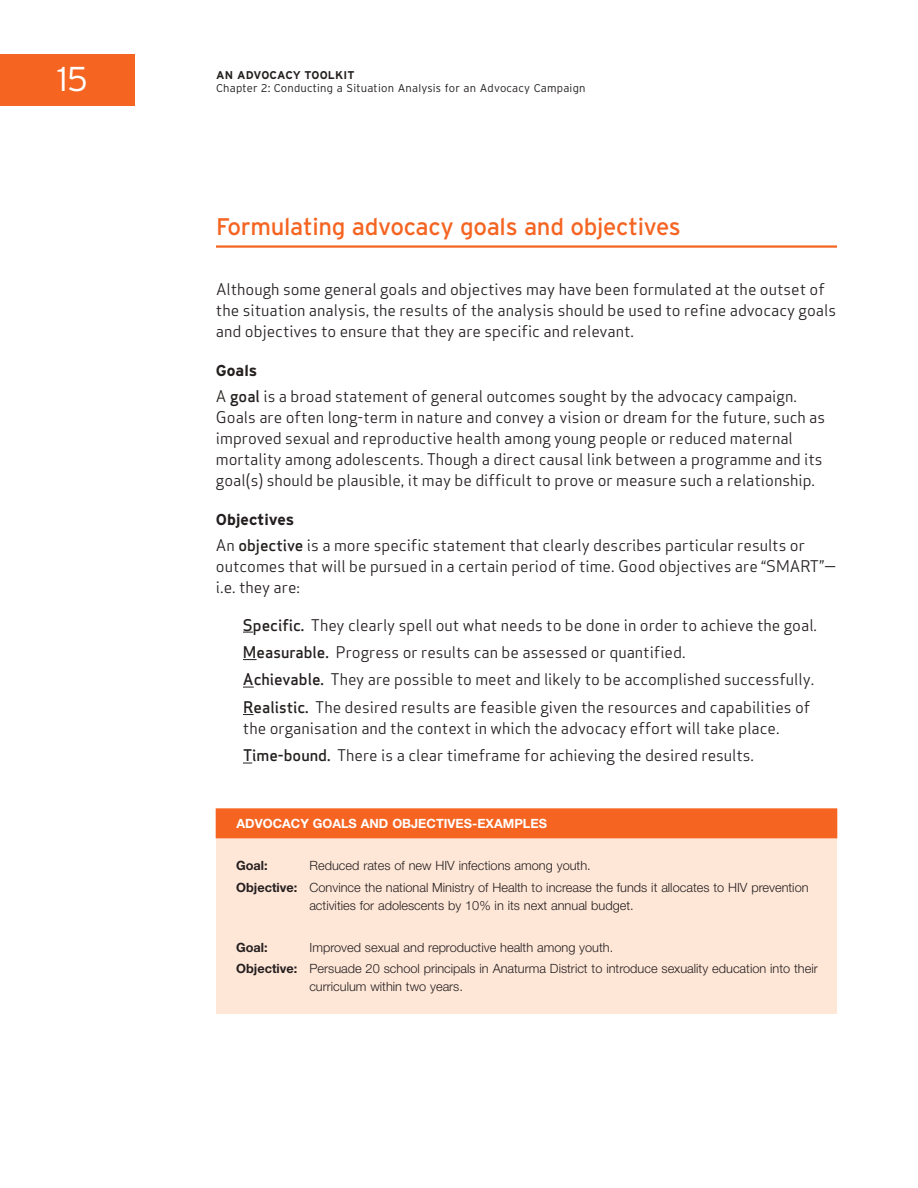
<style>
.page{position:relative;width:918px;height:1188px;background:#fff}
.page>*{position:absolute;margin:0;border:0;box-sizing:border-box;transform-origin:0 0}
.t1{font:300 34.5px "Interstate";color:#fff}
.t2{font:24px "Interstate";letter-spacing:-.015em;color:#f56421}
.t3{font:15.75px/21px "Apex Sans Book T";color:#241f1f}
.t4{font:700 15.75px "Interstate";color:#241f1f}
.t5{font:300 12.75px/21.3px "Helvetica Neue";color:#241f1f}
.t6{font:700 12.75px "Helvetica Neue";color:#fff}
.t7{font:700 12.75px "Helvetica Neue";color:#241f1f}
.t8{font:300 11.25px "Interstate";letter-spacing:.02em;color:#241f1f}
.t9{font:700 11.25px "Interstate";letter-spacing:.02em;color:#241f1f}
.s1{font-family:"Apex Sans Medium T"}
.s2{font-weight:700}
</style>
<div class="page">
<hr style="left:216px;top:245px;width:621px;height:3px;background:#f56421">
<svg style="left:243px;top:659px;width:14px;height:1px"></svg>
<div style="left:0;top:54px;width:135px;height:51px;background:#f56421"></div>
<div style="left:216px;top:808px;width:621px;height:206px;background:#ffe7d8"></div>
<div style="left:216px;top:809px;width:621px;height:29px;background:#f56421"></div>
<h1 class="t1" style="left:57px;top:59px;width:33px">15</h1>
<p class="t9" style="left:216px;top:68px;width:140px">AN ADVOCACY TOOLKIT</p>
<p class="t8" style="left:216px;top:82px;width:371px">Chapter 2: Conducting a Situation Analysis for an Advocacy Campaign</p>
<h2 class="t2" style="left:216px;top:213px;width:466px">Formulating advocacy goals and objectives</h2>
<p class="t3" style="left:216px;top:279px;width:622px">Although some general goals and objectives may have been formulated at the outset of the situation analysis, the results of the analysis should be used to refine advocacy goals and objectives to ensure that they are specific and relevant.</p>
<p class="t4" style="left:216px;top:361px;width:43px">Goals</p>
<p class="t3" style="left:216px;top:386px;width:611px">A <span class="s1">goal</span> is a broad statement of general outcomes sought by the advocacy campaign.<br>Goals are often long-term in nature and convey a vision or dream for the future, such as improved sexual and reproductive health among young people or reduced maternal mortality among adolescents. Though a direct causal link between a programme and its goal(s) should be plausible, it may be difficult to prove or measure such a relationship.</p>
<p class="t4" style="left:216px;top:510px;width:80px">Objectives</p>
<p class="t3" style="left:216px;top:535px;width:622px">An <span class="s1">objective</span> is a more specific statement that clearly describes particular results or outcomes that will be pursued in a certain period of time. Good objectives are “SMART”— i.e. they are:</p>
<p class="t3" style="left:243px;top:611px;width:576px;line-height:27.5px"><span class="s1">Specific.</span> They clearly spell out what needs to be done in order to achieve the goal.<br><span class="s1">Measurable.</span> Progress or results can be assessed or quantified.<br><span class="s1">Achievable.</span> They are possible to meet and likely to be accomplished successfully.<br><span class="s1">Realistic.</span> The desired results are feasible given the resources and capabilities of</p>
<p class="t3" style="left:243px;top:714px;width:538px;line-height:27.5px">the organisation and the context in which the advocacy effort will take place.<br><span class="s1">Time-bound.</span> There is a clear timeframe for achieving the desired results.</p>
<p class="t6" style="left:237px;top:816px;width:312px">ADVOCACY GOALS AND OBJECTIVES-EXAMPLES</p>
<p class="t7" style="left:236px;top:858px;width:33px">Goal:</p>
<p class="t5" style="left:236px;top:855px;width:574px;text-indent:73px">Reduced rates of new HIV infections among youth.<br><span class="s2">Objective:</span> Convince the national Ministry of Health to increase the funds it allocates to HIV prevention</p>
<p class="t5" style="left:309px;top:894px;width:326px">activities for adolescents by 10% in its next annual budget.</p>
<p class="t7" style="left:236px;top:940px;width:33px">Goal:</p>
<p class="t5" style="left:236px;top:937px;width:583px;text-indent:73px">Improved sexual and reproductive health among youth.<br><span class="s2">Objective:</span> Persuade 20 school principals in Anaturma District to introduce sexuality education into their</p>
<p class="t5" style="left:309px;top:976px;width:155px">curriculum within two years.</p>
</div>
